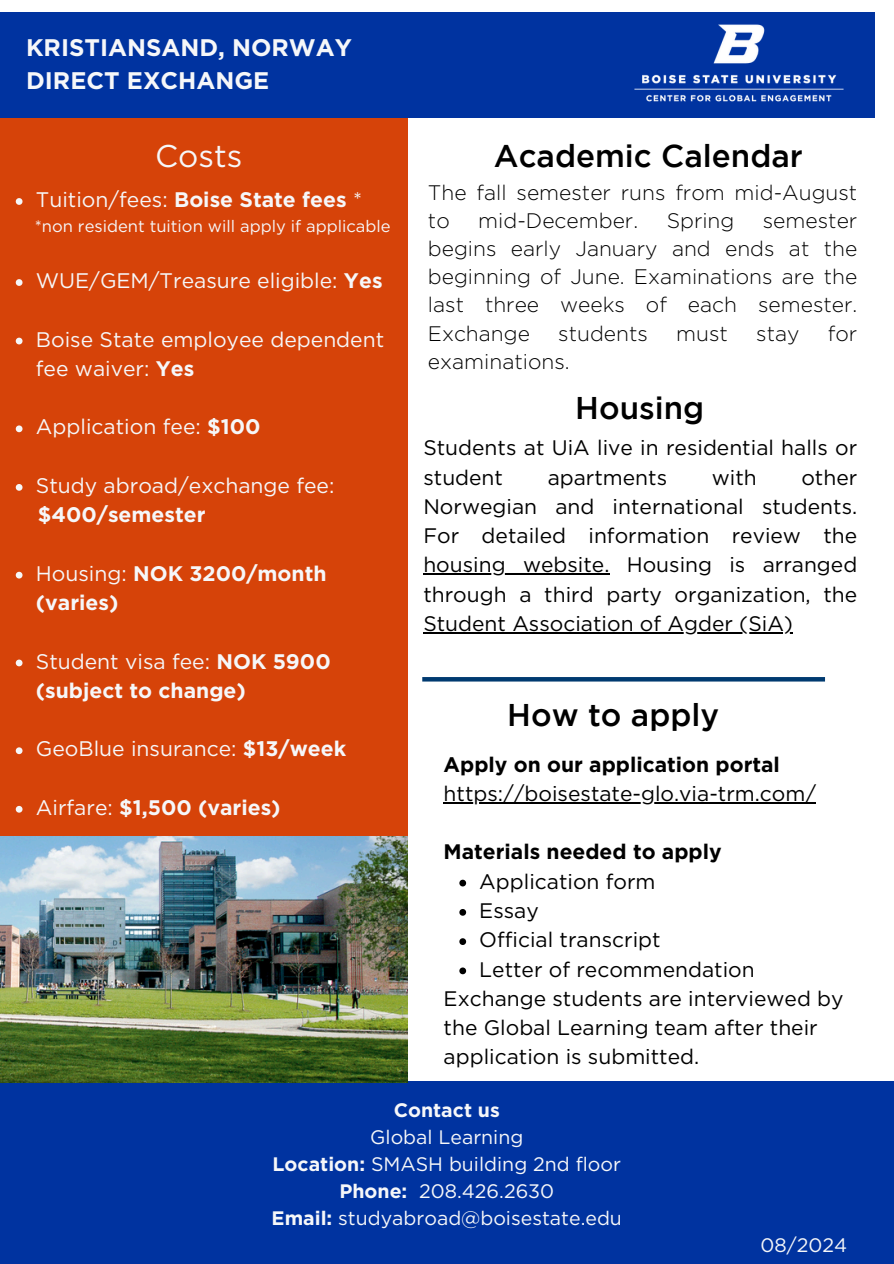
<style>
.page{position:relative;width:894px;height:1264px;background:#fff}
.page>*{position:absolute;margin:0;border:0;box-sizing:border-box;transform-origin:0 0}
.t1{font:500 31.35px "Gotham";color:#000}
.t2{font:31.35px "Gotham";color:#f6f7f9}
.t3{font:700 24px/32.7px "Gotham";color:#f6f7f9}
.t4{font:21px/29.2px "Gotham";color:#000}
.t5{font:300 21px/28.2px "Gotham";color:#000}
.t6{font:21px/29.2px "Gotham";color:#f6f7f9}
.t7{font:700 21px/29.2px "Gotham";color:#f6f7f9}
.t8{font:700 21px/29.2px "Gotham";color:#000}
.t9{font:19.5px/27px "Gotham";color:#f6f7f9;text-align:center}
.t10{font:16.5px "Gotham";color:#f6f7f9}
.s1{font-weight:700}
.s2{font-weight:400}
</style>
<div class="page">
<div style="left:0;top:13px;width:874px;height:105px;background:#0033a0"></div>
<div style="left:0;top:118px;width:407px;height:718px;background:#d64309"></div>
<div style="left:0;top:1081px;width:893px;height:182px;background:#0033a0"></div>
<hr style="left:422px;top:677px;width:402px;height:4px;background:#003a70">
<img style="left:634px;top:24px;width:210px;height:78px">
<hr style="left:423px;top:573px;width:186px;height:1px;background:#000">
<hr style="left:423px;top:632px;width:369px;height:1px;background:#000">
<svg style="left:16px;top:198px;width:6px;height:7px"></svg>
<svg style="left:16px;top:279px;width:6px;height:7px"></svg>
<svg style="left:16px;top:338px;width:6px;height:6px"></svg>
<svg style="left:16px;top:425px;width:6px;height:7px"></svg>
<svg style="left:16px;top:484px;width:6px;height:7px"></svg>
<svg style="left:16px;top:572px;width:6px;height:6px"></svg>
<svg style="left:16px;top:659px;width:6px;height:7px"></svg>
<svg style="left:16px;top:747px;width:6px;height:7px"></svg>
<svg style="left:16px;top:806px;width:6px;height:6px"></svg>
<hr style="left:443px;top:802px;width:372px;height:1px;background:#000">
<svg style="left:459px;top:879px;width:7px;height:7px"></svg>
<svg style="left:459px;top:909px;width:7px;height:6px"></svg>
<svg style="left:459px;top:938px;width:7px;height:7px"></svg>
<svg style="left:459px;top:967px;width:7px;height:7px"></svg>
<img style="left:0;top:836px;width:407px;height:246px">
<h3 class="t3" style="left:26px;top:31px;width:327px">KRISTIANSAND, NORWAY<br>DIRECT EXCHANGE</h3>
<p class="t2" style="left:155px;top:137px;width:89px">Costs</p>
<p class="t6" style="left:36px;top:185px;width:327px">Tuition/fees: <span class="s1">Boise State fees</span> *</p>
<p class="t10" style="left:35px;top:216px;width:357px">*non resident tuition will apply if applicable</p>
<h4 class="t6" style="left:36px;top:266px;width:348px">WUE/GEM/Treasure eligible: <span class="s1">Yes</span></h4>
<p class="t6" style="left:36px;top:324px;width:350px">Boise State employee dependent fee waiver: <span class="s1">Yes</span></p>
<p class="t6" style="left:36px;top:412px;width:226px">Application fee: <span class="s1">$100</span></p>
<p class="t6" style="left:36px;top:471px;width:300px">Study abroad/exchange fee:</p>
<p class="t7" style="left:38px;top:500px;width:169px">$400/semester</p>
<h1 class="t7" style="left:36px;top:558px;width:292px"><span class="s2">Housing:</span> NOK 3200/month (varies)</h1>
<h5 class="t7" style="left:36px;top:646px;width:296px"><span class="s2">Student visa fee:</span> NOK 5900 (subject to change)</h5>
<p class="t6" style="left:36px;top:734px;width:312px">GeoBlue insurance: <span class="s1">$13/week</span></p>
<h1 class="t7" style="left:36px;top:792px;width:246px"><span class="s2">Airfare:</span> $1,500 (varies)</h1>
<h5 class="t1" style="left:493px;top:144px;width:310px">Academic Calendar</h5>
<p class="t5" style="left:428px;top:178px;width:431px">The fall semester runs from mid-August to</p>
<p class="t5" style="left:478px;top:206px;width:161px">mid-December.</p>
<p class="t5" style="left:666px;top:206px;width:69px">Spring</p>
<p class="t5" style="left:428px;top:206px;width:431px;text-align:justify;text-indent:335px">semester begins early January and ends at the beginning of June. Examinations are the last three weeks of each semester.<br>Exchange</p>
<p class="t5" style="left:558px;top:319px;width:91px">students</p>
<p class="t5" style="left:676px;top:319px;width:53px">must</p>
<p class="t5" style="left:756px;top:319px;width:45px">stay</p>
<p class="t5" style="left:827px;top:319px;width:31px">for</p>
<p class="t5" style="left:428px;top:347px;width:143px">examinations.</p>
<p class="t1" style="left:575px;top:396px;width:130px">Housing</p>
<h1 class="t4" style="left:423px;top:433px;width:435px">Students at UiA live in residential halls or student</h1>
<h1 class="t4" style="left:423px;top:462px;width:435px;text-align:justify;text-indent:378px">other Norwegian and international students.<br>For detailed information review the</h1>
<h4 class="t4" style="left:423px;top:550px;width:435px">housing website. Housing is arranged through a third party organization, the</h4>
<p class="t4" style="left:423px;top:608px;width:371px">Student Association of Agder (SiA)</p>
<h1 class="t4" style="left:547px;top:462px;width:121px">apartments</h1>
<h1 class="t4" style="left:711px;top:462px;width:47px">with</h1>
<h4 class="t1" style="left:507px;top:703px;width:213px">How to apply</h4>
<p class="t8" style="left:443px;top:749px;width:338px">Apply on our application portal</p>
<p class="t4" style="left:443px;top:778px;width:374px">https://boisestate-glo.via-trm.com/</p>
<p class="t8" style="left:479px;top:837px;width:244px;text-indent:-36px">Materials needed to apply<br><span class="s2">Application form<br>Essay</span></p>
<p class="t4" style="left:479px;top:925px;width:183px">Official transcript</p>
<p class="t4" style="left:479px;top:954px;width:277px">Letter of recommendation</p>
<h5 class="t4" style="left:443px;top:983px;width:401px">Exchange students are interviewed by the Global Learning team after their application is submitted.</h5>
<p class="t9" style="left:271px;top:1096px;width:352px"><span class="s1">Contact us<br></span>Global Learning<br><span class="s1">Location:</span> SMASH building 2nd floor<br><span class="s1">Phone:</span> 208.426.2630<br><span class="s1">Email:</span> studyabroad@boisestate.edu</p>
<h2 class="t9" style="left:760px;top:1231px;width:88px">08/2024</h2>
</div>
